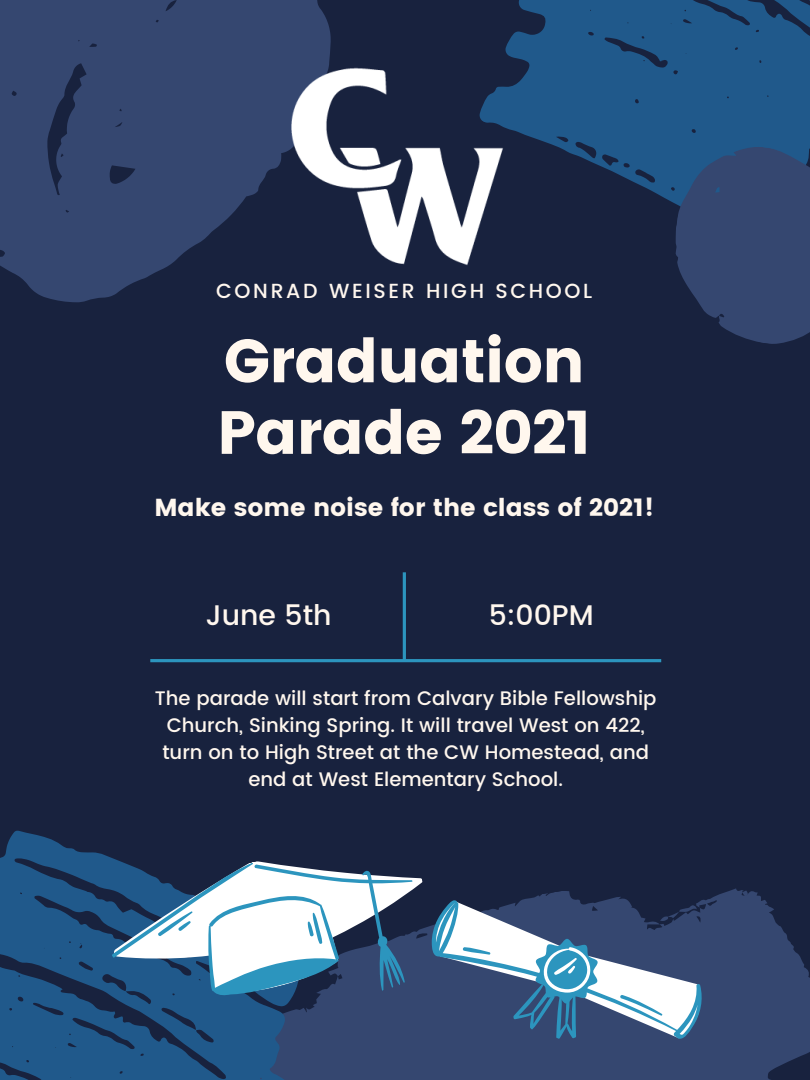
<style>
.page{position:relative;width:810px;height:1080px;background:#18223e}
.page>*{position:absolute;margin:0;border:0;box-sizing:border-box;transform-origin:0 0}
.t1{font:60.81px/71.6px "Poppins";letter-spacing:-.015em;color:#fff7ee}
.t2{font:500 28.31px "Poppins";color:#fff7ee}
.t3{font:24.56px "Poppins";color:#fff7ee}
.t4{font:500 20.44px "Poppins";letter-spacing:.13em;color:#fff7ee}
.t5{font:500 19.56px/27.2px "Poppins";color:#fff7ee;text-align:center}
</style>
<div class="page">
<svg style="left:355px;top:888px;width:455px;height:192px;fill:#354770"></svg>
<svg style="left:742px;top:890px;width:6px;height:8px"></svg>
<svg style="left:0;top:0;width:330px;height:303px;background:#314269"></svg>
<svg style="left:0;top:830px;width:355px;height:250px;background:#204f7d"></svg>
<svg style="left:98px;top:830px;width:339px;height:222px"></svg>
<svg style="left:412px;top:897px;width:298px;height:183px;background:#526587"></svg>
<svg style="left:526px;top:931px;width:81px;height:81px;background:#6898b6"></svg>
<svg style="left:518px;top:0;width:292px;height:197px;background:#1e517f"></svg>
<svg style="left:663px;top:137px;width:147px;height:207px"></svg>
<hr style="left:403px;top:572px;width:3px;height:90px;background:#2c95be">
<hr style="left:150px;top:659px;width:511px;height:3px;background:#2c95be">
<img style="left:243px;top:29px;width:286px;height:269px">
<p class="t4" style="left:216px;top:279px;width:378px">CONRAD WEISER HIGH SCHOOL</p>
<p class="t1" style="left:217px;top:326px;width:376px">Graduation<br>Parade 2021</p>
<p class="t3" style="left:154px;top:493px;width:501px">Make some noise for the class of 2021!</p>
<p class="t2" style="left:206px;top:599px;width:127px">June 5th</p>
<p class="t2" style="left:489px;top:599px;width:106px">5:00PM</p>
<p class="t5" style="left:155px;top:684px;width:503px">The parade will start from Calvary Bible Fellowship Church, Sinking Spring. It will travel West on 422, turn on to High Street at the CW Homestead, and end at West Elementary School.</p>
</div>
